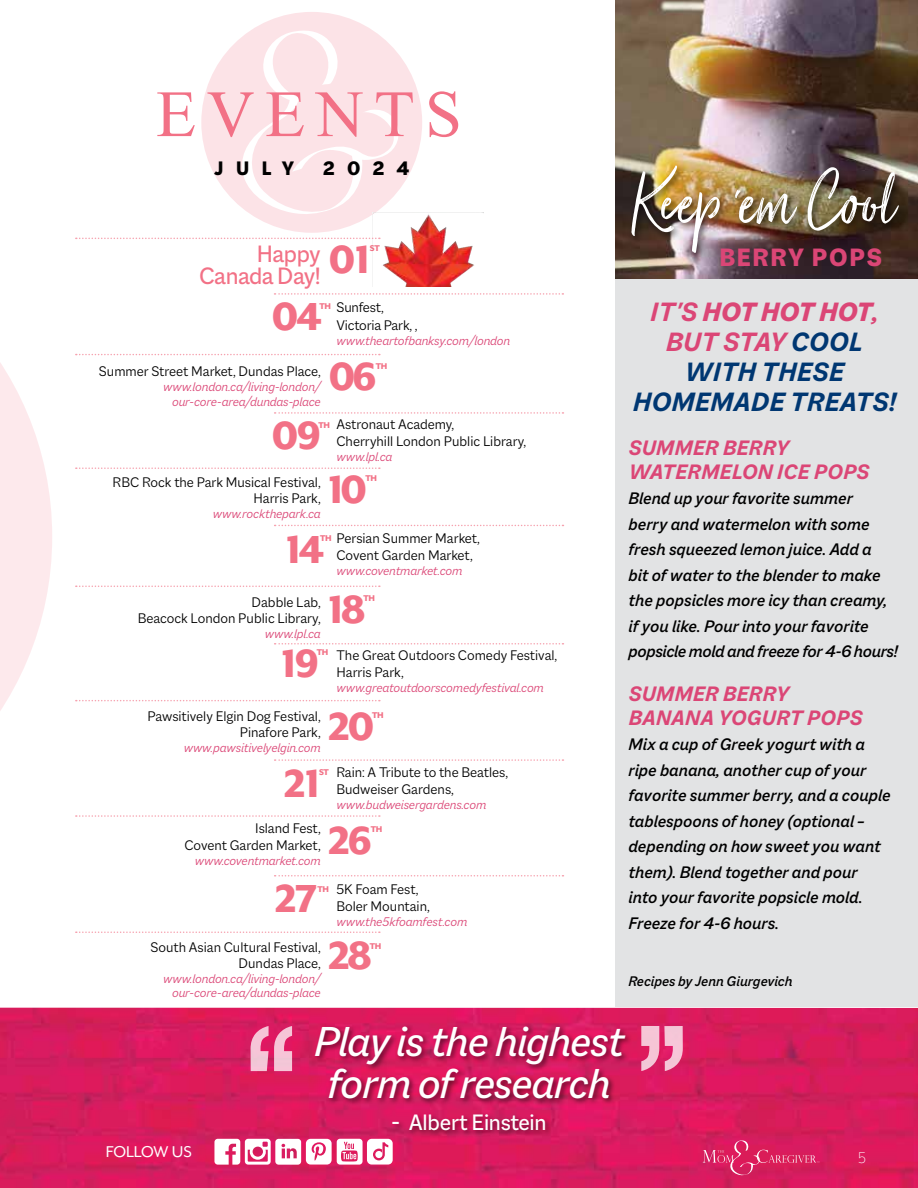
<style>
.page{position:relative;width:918px;height:1188px;background:#fff}
.page>*{position:absolute;margin:0;border:0;box-sizing:border-box;transform-origin:0 0}
.t1{font:88.35px "Just Lovely";color:#fff;scale:.9 1}
.t2{font:66px "Times New Roman";letter-spacing:.16em;color:#f27186}
.t3{font:italic 45px/42px "Macklin Sans";letter-spacing:-.025em;color:#fff}
.t4{font:800 45px "Mr Eaves XL Mod OT";letter-spacing:-.06em;color:#f27186}
.t5{font:italic 700 28.5px/30px "Macklin Sans";letter-spacing:.01em;color:#003772;text-align:center}
.t6{font:800 27px "Macklin Sans";letter-spacing:.06em;color:#db4676}
.t7{font:25.5px/22.5px "Macklin Sans";letter-spacing:-.02em;color:#f27186;text-align:right}
.t8{font:24px "Macklin Sans";letter-spacing:-.01em;color:#fff}
.t9{font:italic 700 22.5px/24px "Macklin Sans";letter-spacing:.01em;color:#db4676}
.t10{font:800 21px "Macklin Sans";letter-spacing:.59em;color:#000}
.t11{font:italic 500 18px/25.5px "Macklin Sans";color:#000}
.t12{font:18px "Mr Eaves XL Mod OT";letter-spacing:-.005em;color:#fff}
.t13{font:300 18px "Mr Eaves XL Mod OT";color:#fff}
.t14{font:300 15px/16.5px "Macklin Sans";color:#000}
.t15{font:italic 500 15px "Macklin Sans";color:#000}
.t16{font:italic 300 13.5px/15px "Macklin Sans";letter-spacing:-.01em;color:#db4676;text-align:right}
.t17{font:800 9.6px "Mr Eaves XL Mod OT";letter-spacing:-.03em;color:#f27186}
.s1{color:#db4676}
.s2{font-weight:800;color:#db4676}
.s3{font-size:27px}
</style>
<div class="page">
<div style="left:616px;top:0;width:302px;height:1007px;background:#e2e3e4"></div>
<img style="left:616px;top:0;width:302px;height:279px">
<img style="left:0;top:1008px;width:918px;height:180px">
<svg style="left:0;top:363px;width:52px;height:348px"></svg>
<svg style="left:641px;top:1026px;width:42px;height:45px;background:#ec89ad"></svg>
<div style="left:313px;top:1024px;width:320px;height:113px;background:#000;opacity:.55"></div>
<svg style="left:251px;top:1026px;width:41px;height:45px;background:#ec87ac"></svg>
<svg style="left:214px;top:1139px;width:179px;height:26px"></svg>
<svg style="left:201px;top:12px;width:221px;height:221px;fill:#fce3e7"></svg>
<div style="left:627px;top:162px;width:281px;height:101px;background:#000;opacity:.75"></div>
<img style="left:372px;top:212px;width:112px;height:75px">
<svg style="left:703px;top:1140px;width:116px;height:36px;background:#da2b67"></svg>
<svg style="left:275px;top:293px;width:288px;height:2px"></svg>
<svg style="left:275px;top:412px;width:288px;height:2px"></svg>
<svg style="left:275px;top:525px;width:288px;height:1px"></svg>
<svg style="left:275px;top:643px;width:288px;height:2px"></svg>
<svg style="left:275px;top:759px;width:288px;height:2px"></svg>
<svg style="left:76px;top:238px;width:304px;height:1px"></svg>
<svg style="left:76px;top:354px;width:304px;height:1px"></svg>
<svg style="left:76px;top:467px;width:304px;height:2px"></svg>
<svg style="left:76px;top:586px;width:304px;height:1px"></svg>
<svg style="left:76px;top:700px;width:304px;height:1px"></svg>
<svg style="left:76px;top:815px;width:304px;height:2px"></svg>
<svg style="left:76px;top:932px;width:304px;height:1px"></svg>
<svg style="left:275px;top:875px;width:288px;height:2px"></svg>
<h2 class="t2" style="left:156px;top:70px;width:307px">EVENTS</h2>
<h3 class="t10" style="left:214px;top:156px;width:81px">JULY</h3>
<h3 class="t10" style="left:323px;top:156px;width:88px">2024</h3>
<h3 class="t7" style="left:199px;top:242px;width:123px">Happy<br>Canada Day!</h3>
<h3 class="t4" style="left:329px;top:234px;width:43px">01</h3>
<p class="t17" style="left:370px;top:243px;width:11px">ST</p>
<h3 class="t4" style="left:272px;top:291px;width:52px">04</h3>
<p class="t17" style="left:319px;top:301px;width:13px">TH</p>
<h3 class="t4" style="left:329px;top:351px;width:50px">06</h3>
<p class="t17" style="left:376px;top:361px;width:13px">TH</p>
<h3 class="t4" style="left:272px;top:410px;width:51px">09</h3>
<p class="t17" style="left:318px;top:419px;width:13px">TH</p>
<h3 class="t4" style="left:329px;top:464px;width:40px">10</h3>
<p class="t17" style="left:365px;top:473px;width:13px">TH</p>
<h3 class="t4" style="left:286px;top:524px;width:40px">14</h3>
<p class="t14" style="left:336px;top:298px;width:83px;line-height:18px">Sunfest,<br>Victoria Park, ,</p>
<p class="t16" style="left:336px;top:333px;width:175px">www.theartofbanksy.com/london</p>
<p class="t14" style="left:99px;top:362px;width:223px">Summer Street Market, Dundas Place,</p>
<p class="t16" style="left:163px;top:379px;width:159px">www.london.ca/living-london/ our-core-area/dundas-place</p>
<p class="t14" style="left:336px;top:416px;width:191px">Astronaut Academy,<br>Cherryhill London Public Library,</p>
<p class="t16" style="left:336px;top:449px;width:57px">www.lpl.ca</p>
<p class="t14" style="left:113px;top:473px;width:210px;text-align:right">RBC Rock the Park Musical Festival,<br>Harris Park,</p>
<p class="t16" style="left:213px;top:506px;width:109px">www.rockthepark.ca</p>
<p class="t14" style="left:336px;top:530px;width:145px">Persian Summer Market,<br>Covent Garden Market,</p>
<p class="t16" style="left:336px;top:563px;width:127px">www.coventmarket.com</p>
<p class="t17" style="left:320px;top:532px;width:13px">TH</p>
<p class="t14" style="left:138px;top:593px;width:184px;text-align:right">Dabble Lab,<br>Beacock London Public Library,</p>
<p class="t16" style="left:265px;top:626px;width:57px">www.lpl.ca</p>
<h3 class="t4" style="left:329px;top:584px;width:39px">18</h3>
<p class="t17" style="left:363px;top:592px;width:13px">TH</p>
<h3 class="t4" style="left:282px;top:638px;width:39px">19</h3>
<p class="t17" style="left:317px;top:647px;width:13px">TH</p>
<p class="t14" style="left:336px;top:647px;width:222px">The Great Outdoors Comedy Festival,<br>Harris Park,</p>
<p class="t16" style="left:336px;top:680px;width:209px">www.greatoutdoorscomedyfestival.com</p>
<p class="t14" style="left:148px;top:707px;width:175px;text-align:right">Pawsitively Elgin Dog Festival,<br>Pinafore Park,</p>
<p class="t16" style="left:184px;top:740px;width:139px">www.pawsitivelyelgin.com</p>
<h3 class="t4" style="left:329px;top:701px;width:47px">20</h3>
<p class="t17" style="left:372px;top:710px;width:13px">TH</p>
<h3 class="t4" style="left:284px;top:758px;width:38px">21</h3>
<p class="t17" style="left:319px;top:766px;width:11px">ST</p>
<p class="t14" style="left:336px;top:764px;width:173px">Rain: A Tribute to the Beatles,<br>Budweiser Gardens,</p>
<p class="t16" style="left:336px;top:797px;width:151px">www.budweisergardens.com</p>
<p class="t14" style="left:184px;top:820px;width:138px;text-align:right">Island Fest,<br>Covent Garden Market,</p>
<p class="t16" style="left:195px;top:853px;width:127px">www.coventmarket.com</p>
<h3 class="t4" style="left:329px;top:815px;width:45px">26</h3>
<p class="t17" style="left:371px;top:823px;width:13px">TH</p>
<h3 class="t4" style="left:275px;top:873px;width:43px">27</h3>
<p class="t17" style="left:317px;top:883px;width:13px">TH</p>
<p class="t14" style="left:336px;top:881px;width:95px">5K Foam Fest,<br>Boler Mountain,</p>
<p class="t16" style="left:336px;top:914px;width:132px">www.the5kfoamfest.com</p>
<h3 class="t4" style="left:329px;top:930px;width:45px">28</h3>
<p class="t17" style="left:370px;top:940px;width:13px">TH</p>
<p class="t14" style="left:150px;top:938px;width:172px;text-align:right">South Asian Cultural Festival,<br>Dundas Place,</p>
<p class="t16" style="left:163px;top:972px;width:159px;line-height:13.5px">www.london.ca/living-london/ our-core-area/dundas-place</p>
<h1 class="t1" style="left:634px;top:147px;width:291px">Keep 'em Cool</h1>
<h3 class="t6" style="left:719px;top:242px;width:164px">BERRY POPS</h3>
<h3 class="t5" style="left:633px;top:297px;width:265px"><span class="s1">IT'S</span> <span class="s2">HOT HOT HOT</span><span class="s1">,<br>BUT STAY</span> COOL<br>WITH THESE<br>HOMEMADE TREATS!</h3>
<h3 class="t9" style="left:629px;top:435px;width:242px">SUMMER BERRY<br>WATERMELON ICE POPS</h3>
<p class="t11" style="left:629px;top:485px;width:271px">Blend up your favorite summer<br>berry and watermelon with some fresh squeezed lemon juice. Add a<br>bit of water to the blender to make the popsicles more icy than creamy, if you like. Pour into your favorite popsicle mold and freeze for 4-6 hours!</p>
<h3 class="t9" style="left:629px;top:681px;width:235px">SUMMER BERRY<br>BANANA YOGURT POPS</h3>
<p class="t11" style="left:629px;top:731px;width:264px">Mix a cup of Greek yogurt with a ripe banana, another cup of your favorite summer berry, and a couple tablespoons of honey (optional – depending on how sweet you want them). Blend together and pour into your favorite popsicle mold.<br>Freeze for 4-6 hours.</p>
<p class="t15" style="left:629px;top:972px;width:165px">Recipes by Jenn Giurgevich</p>
<p class="t12" style="left:106px;top:1142px;width:88px">FOLLOW US</p>
<h3 class="t3" style="left:314px;top:1020px;width:311px">Play is the highest form of research</h3>
<h3 class="t8" style="left:392px;top:1108px;width:157px"><span class="s3">-</span> Albert Einstein</h3>
<p class="t13" style="left:858px;top:1148px;width:9px">5</p>
</div>
